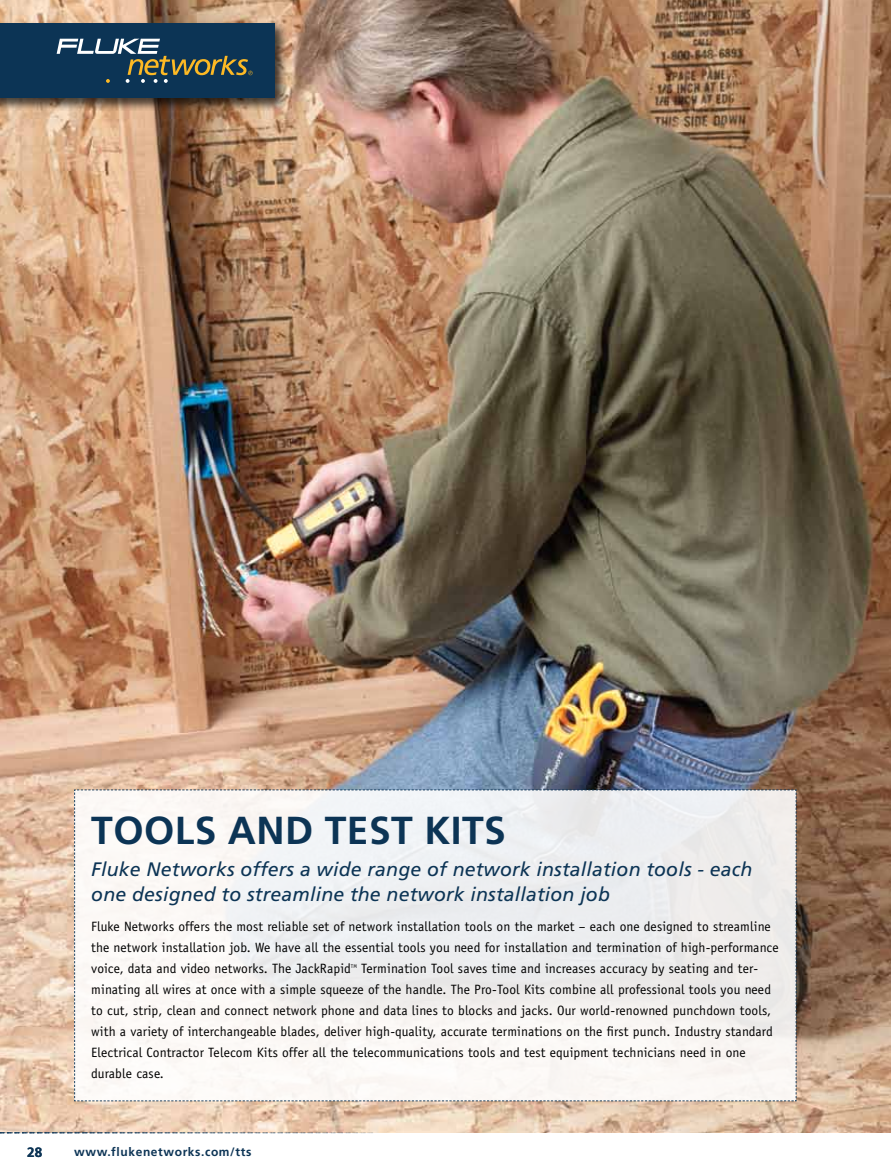
<style>
.page{position:relative;width:891px;height:1175px;background:#fff}
.page>*{position:absolute;margin:0;border:0;box-sizing:border-box;transform-origin:0 0}
.t1{font:700 39px "Frutiger";letter-spacing:.01em;color:#0c3455}
.t2{font:italic 19.5px/25.5px "Frutiger";letter-spacing:.01em;color:#0c3455}
.t3{font:13.5px/21px "Officina Sans";letter-spacing:.01em;color:#000}
.t4{font:700 13.5px "Frutiger";color:#0c3455}
.t5{font:700 12px "Frutiger";letter-spacing:.05em;color:#0c3455}
.t6{font:5.4px "Officina Sans";color:#000}
</style>
<div class="page">
<img style="left:0;top:0;width:891px;height:1132px">
<svg style="left:74px;top:789px;width:723px;height:312px"></svg>
<svg style="left:0;top:1132px;width:373px;height:1px"></svg>
<div style="left:0;top:21px;width:288px;height:91px;background:#000;opacity:.45"></div>
<div style="left:0;top:23px;width:275px;height:75px;background:#0c3455"></div>
<svg style="left:57px;top:39px;width:196px;height:44px"></svg>
<hr style="left:888px;top:21px;width:3px;height:91px;background:#000;opacity:.45">
<h1 class="t1" style="left:91px;top:807px;width:393px">Tools and test kits</h1>
<h2 class="t2" style="left:91px;top:856px;width:663px">Fluke Networks offers a wide range of network installation tools - each one designed to streamline the network installation job</h2>
<p class="t3" style="left:91px;top:916px;width:689px">Fluke Networks offers the most reliable set of network installation tools on the market – each one designed to streamline the network installation job. We have all the essential tools you need for installation and termination of high-performance voice, data and video networks. The JackRapid</p>
<p class="t3" style="left:91px;top:958px;width:683px;text-indent:270px">Termination Tool saves time and increases accuracy by seating and ter&shy;minating all wires at once with a simple squeeze of the handle. The Pro-Tool Kits combine all professional tools you need to cut, strip, clean and connect network phone and data lines to blocks and jacks. Our world-renowned punchdown tools, with a variety of interchangeable blades, deliver high-quality, accurate terminations on the first punch. Industry standard Electrical Contractor Telecom Kits offer all the telecommunications tools and test equipment technicians need in one durable case.</p>
<p class="t6" style="left:351px;top:962px;width:8px">TM</p>
<p class="t4" style="left:27px;top:1144px;width:17px">28</p>
<p class="t5" style="left:74px;top:1144px;width:179px">www.flukenetworks.com/tts</p>
</div>
